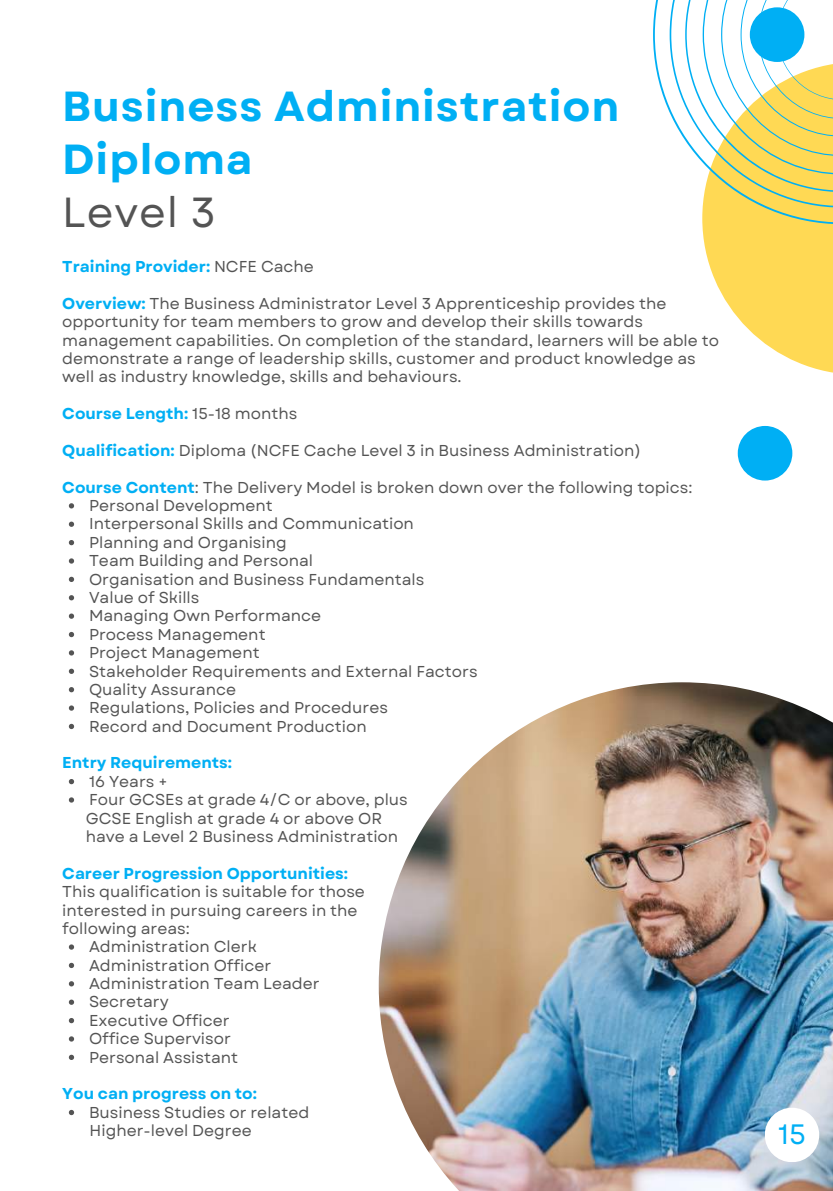
<style>
.page{position:relative;width:833px;height:1191px;background:#fff}
.page>*{position:absolute;margin:0;border:0;box-sizing:border-box;transform-origin:0 0}
.t1{font:700 42px/52.5px "Garet";letter-spacing:.02em;color:#00aff4}
.t2{font:42px "Garet";letter-spacing:.02em;color:#545454}
.t3{font:28px "Garet";color:#00aff4}
.t4{font:15.75px/18.4px "Garet";color:#545454}
.t5{font:700 15.75px "Garet";color:#00aff4}
.s1{font-weight:400;color:#545454}
.s2{font-weight:700;color:#00aff4}
</style>
<div class="page">
<svg style="left:702px;top:224px;width:131px;height:149px;fill:#ffd954"></svg>
<svg style="left:653px;top:0;width:180px;height:224px"></svg>
<svg style="left:670px;top:0;width:163px;height:208px"></svg>
<div style="left:750px;top:7px;width:54px;height:55px;background:#00aff4;border-radius:50%"></div>
<svg style="left:69px;top:503px;width:5px;height:5px"></svg>
<svg style="left:69px;top:521px;width:5px;height:6px"></svg>
<svg style="left:69px;top:540px;width:5px;height:5px"></svg>
<svg style="left:69px;top:558px;width:5px;height:5px"></svg>
<svg style="left:69px;top:576px;width:5px;height:6px"></svg>
<svg style="left:69px;top:595px;width:5px;height:5px"></svg>
<svg style="left:69px;top:613px;width:5px;height:5px"></svg>
<svg style="left:69px;top:632px;width:5px;height:5px"></svg>
<svg style="left:69px;top:650px;width:5px;height:5px"></svg>
<svg style="left:69px;top:668px;width:5px;height:6px"></svg>
<svg style="left:69px;top:687px;width:5px;height:5px"></svg>
<svg style="left:69px;top:705px;width:5px;height:5px"></svg>
<svg style="left:69px;top:723px;width:5px;height:6px"></svg>
<svg style="left:69px;top:779px;width:5px;height:5px"></svg>
<svg style="left:69px;top:797px;width:5px;height:5px"></svg>
<svg style="left:69px;top:944px;width:5px;height:5px"></svg>
<svg style="left:69px;top:962px;width:5px;height:6px"></svg>
<svg style="left:69px;top:981px;width:5px;height:5px"></svg>
<svg style="left:69px;top:999px;width:5px;height:5px"></svg>
<svg style="left:69px;top:1018px;width:5px;height:5px"></svg>
<svg style="left:69px;top:1036px;width:5px;height:5px"></svg>
<svg style="left:69px;top:1054px;width:5px;height:5px"></svg>
<svg style="left:69px;top:1109px;width:5px;height:6px"></svg>
<img style="left:379px;top:682px;width:454px;height:508px">
<div style="left:738px;top:426px;width:54px;height:54px;background:#00aff4;border-radius:50%"></div>
<div style="left:765px;top:1107px;width:54px;height:55px;background:#fff;border-radius:50%"></div>
<h1 class="t1" style="left:62px;top:81px;width:559px">Business Administration<br>Diploma</h1>
<h1 class="t2" style="left:62px;top:181px;width:155px">Level 3</h1>
<p class="t5" style="left:62px;top:255px;width:253px">Training Provider: <span class="s1">NCFE Cache</span></p>
<p class="t4" style="left:62px;top:294px;width:658px"><span class="s2">Overview:</span> The Business Administrator Level 3 Apprenticeship provides the opportunity for team members to grow and develop their skills towards management capabilities. On completion of the standard, learners will be able to demonstrate a range of leadership skills, customer and product knowledge as well as industry knowledge, skills and behaviours.</p>
<p class="t5" style="left:62px;top:402px;width:237px">Course Length: <span class="s1">15-18 months</span></p>
<p class="t4" style="left:62px;top:441px;width:580px"><span class="s2">Qualification:</span> Diploma (NCFE Cache Level 3 in Business Administration)</p>
<p class="t4" style="left:89px;top:478px;width:605px;text-indent:-27px"><span class="s2">Course Content</span>: The Delivery Model is broken down over the following topics:<br>Personal Development<br>Interpersonal Skills and Communication<br>Planning and Organising<br>Team Building and Personal<br>Organisation and Business Fundamentals<br>Value of Skills<br>Managing Own Performance<br>Process Management<br>Project Management<br>Stakeholder Requirements and External Factors<br>Quality Assurance<br>Regulations, Policies and Procedures<br>Record and Document Production</p>
<p class="t5" style="left:62px;top:751px;width:171px">Entry Requirements:</p>
<p class="t4" style="left:86px;top:772px;width:324px">16 Years +<br>Four GCSEs at grade 4/C or above, plus<br>GCSE English at grade 4 or above OR have a Level 2 Business Administration</p>
<p class="t5" style="left:62px;top:862px;width:287px">Career Progression Opportunities:</p>
<p class="t4" style="left:62px;top:882px;width:304px">This qualification is suitable for those</p>
<p class="t4" style="left:62px;top:901px;width:297px">interested in pursuing careers in the</p>
<p class="t4" style="left:62px;top:919px;width:129px">following areas:</p>
<p class="t4" style="left:89px;top:937px;width:169px">Administration Clerk</p>
<p class="t4" style="left:89px;top:956px;width:184px">Administration Officer</p>
<p class="t4" style="left:89px;top:974px;width:232px">Administration Team Leader</p>
<p class="t4" style="left:89px;top:992px;width:81px">Secretary</p>
<p class="t4" style="left:89px;top:1011px;width:142px">Executive Officer</p>
<p class="t4" style="left:89px;top:1029px;width:143px">Office Supervisor</p>
<p class="t4" style="left:89px;top:1048px;width:151px">Personal Assistant</p>
<p class="t5" style="left:62px;top:1082px;width:196px">You can progress on to:</p>
<p class="t4" style="left:89px;top:1103px;width:222px">Business Studies or related<br>Higher-level Degree</p>
<h2 class="t3" style="left:778px;top:1113px;width:29px">15</h2>
</div>
